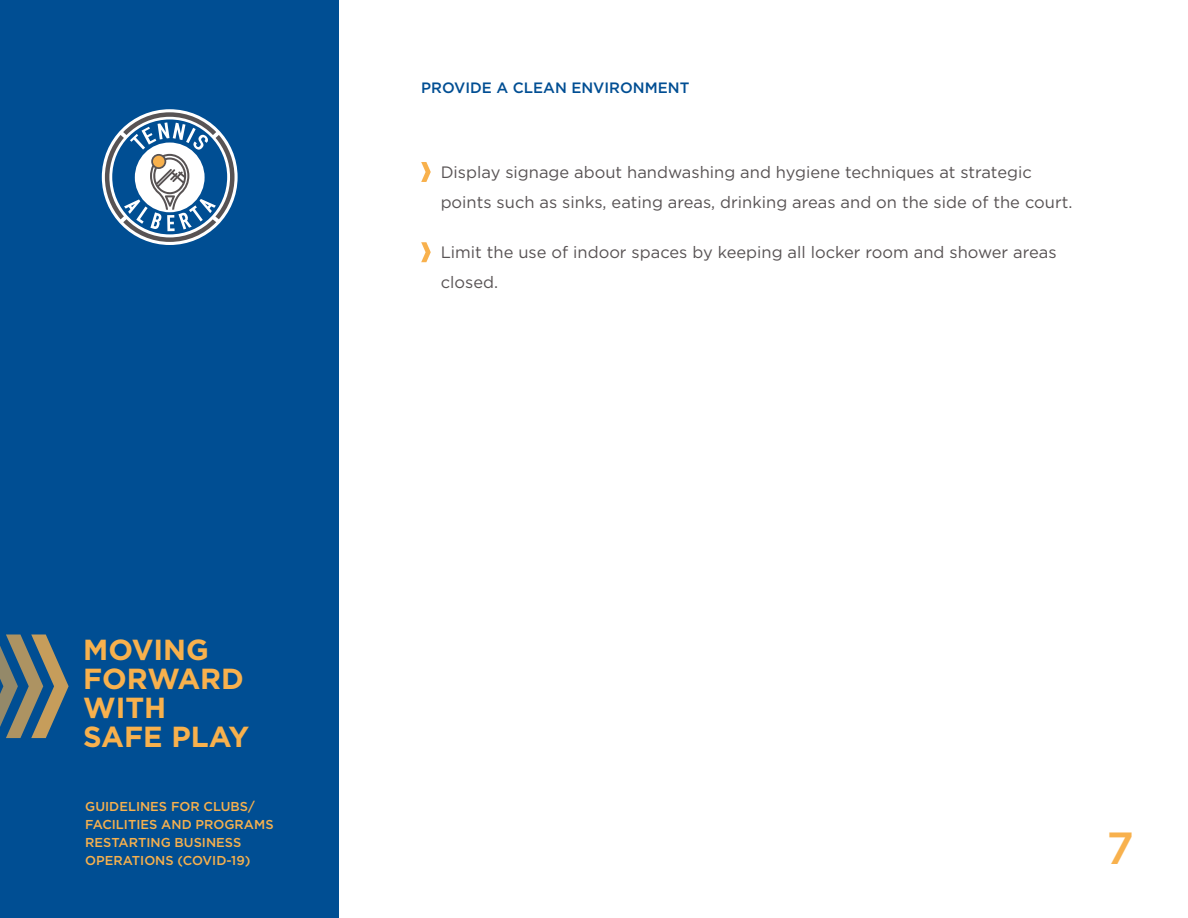
<style>
.page{position:relative;width:1188px;height:918px;background:#fff}
.page>*{position:absolute;margin:0;border:0;box-sizing:border-box;transform-origin:0 0}
.t1{font:500 45px "Gotham";color:#f8b14d}
.t2{font:700 29.1px/29.1px "Gotham";color:#f8b14d}
.t3{font:16.5px/30px "Gotham";color:#585354}
.t4{font:500 15px "Gotham";color:#004e93}
.t5{font:500 12.9px/18px "Gotham";color:#f8b14d}
</style>
<div class="page">
<div style="left:0;top:0;width:339px;height:918px;background:#004e93"></div>
<svg style="left:105px;top:112px;width:130px;height:130px"></svg>
<svg style="left:0;top:635px;width:69px;height:103px"></svg>
<svg style="left:421px;top:162px;width:10px;height:20px"></svg>
<svg style="left:421px;top:242px;width:10px;height:20px"></svg>
<h2 class="t2" style="left:83px;top:635px;width:168px">MOVING<br>FORWARD<br>WITH<br>SAFE PLAY</h2>
<p class="t5" style="left:85px;top:797px;width:190px">GUIDELINES FOR CLUBS/<br>FACILITIES AND PROGRAMS<br>RESTARTING BUSINESS<br>OPERATIONS (COVID-19)</p>
<p class="t4" style="left:421px;top:78px;width:270px">PROVIDE A CLEAN ENVIRONMENT</p>
<p class="t3" style="left:441px;top:157px;width:633px">Display signage about handwashing and hygiene techniques at strategic points such as sinks, eating areas, drinking areas and on the side of the court.</p>
<p class="t3" style="left:441px;top:237px;width:617px">Limit the use of indoor spaces by keeping all locker room and shower areas closed.</p>
<h1 class="t1" style="left:1107px;top:819px;width:29px">7</h1>
</div>
